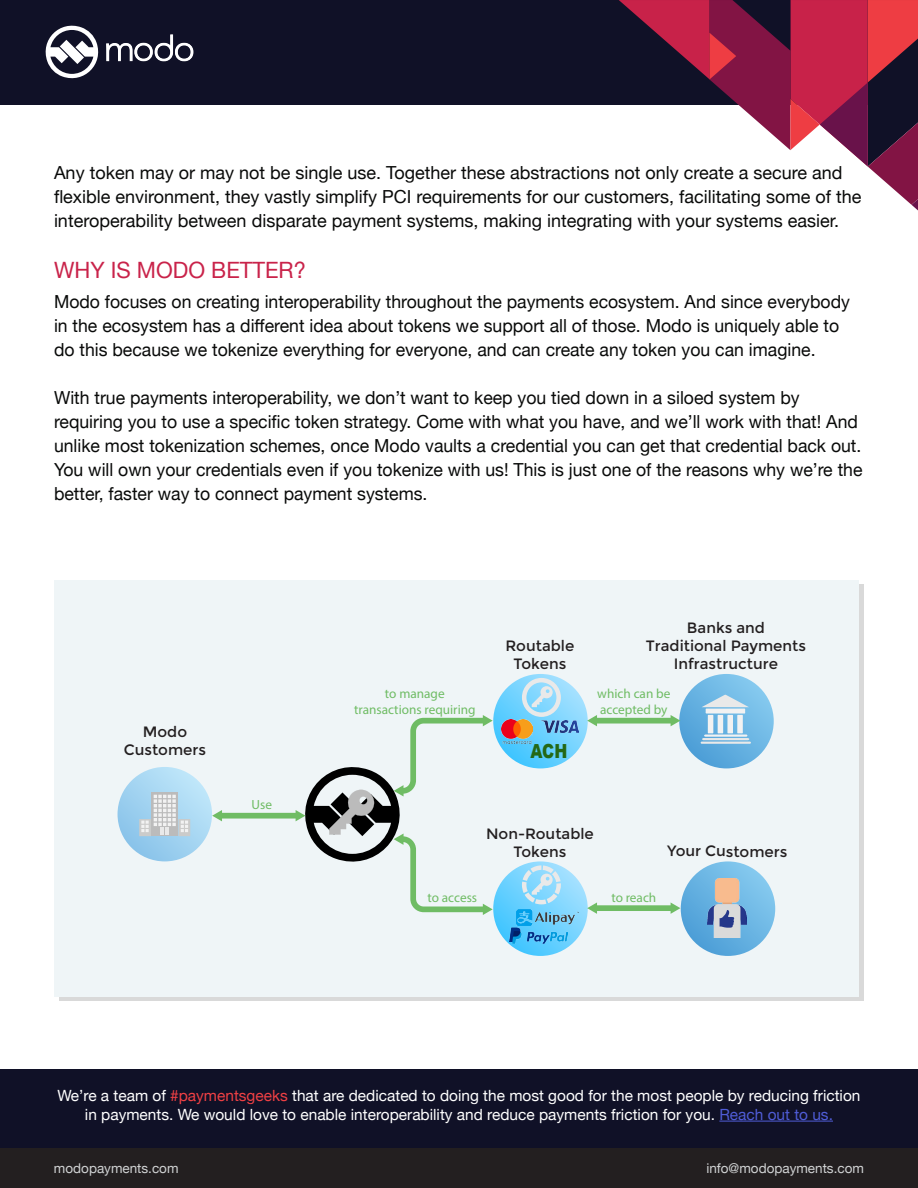
<style>
.page{position:relative;width:918px;height:1188px;background:#fff}
.page>*{position:absolute;margin:0;border:0;box-sizing:border-box;transform-origin:0 0}
.t1{font:22.5px "Helvetica Neue";color:#c9234a}
.t2{font:900 19.35px "Arial";color:#246816;scale:.8 1}
.t3{font:18px/24px "Helvetica Neue";color:#090a09}
.t4{font:15.45px/18.6px "Helvetica Neue";color:#fff;text-align:center}
.t5{font:15px/18px "Montserrat";color:#231f20;text-align:center}
.t6{font:13.5px "Helvetica Neue";color:#d1d3d4}
.t7{font:13.2px/15.9px "Myriad Pro";color:#6fbc64;text-align:center}
.s1{color:#ef4044}
.s2{color:#4f5cd6}
</style>
<div class="page">
<div style="left:0;top:1070px;width:918px;height:78px;background:#101127"></div>
<div style="left:0;top:1148px;width:918px;height:40px;background:#231f20"></div>
<hr style="left:719px;top:1121px;width:114px;height:1px;background:#4f5cd6">
<div style="left:0;top:0;width:918px;height:105px;background:#101127"></div>
<svg style="left:45px;top:25px;width:148px;height:54px"></svg>
<svg style="left:619px;top:0;width:299px;height:210px"></svg>
<div style="left:54px;top:580px;width:804px;height:417px;background:#eff5f7"></div>
<svg style="left:118px;top:767px;width:94px;height:94px;background:#a4d4f1"></svg>
<svg style="left:152px;top:793px;width:26px;height:2px"></svg>
<svg style="left:139px;top:795px;width:51px;height:41px"></svg>
<svg style="left:493px;top:674px;width:95px;height:94px;background:#6fd1fd"></svg>
<svg style="left:522px;top:678px;width:39px;height:39px"></svg>
<img style="left:502px;top:719px;width:31px;height:24px">
<img style="left:541px;top:721px;width:37px;height:12px">
<svg style="left:679px;top:674px;width:95px;height:94px;background:#6ab4e2"></svg>
<svg style="left:701px;top:695px;width:50px;height:49px"></svg>
<svg style="left:681px;top:861px;width:94px;height:95px;background:#6bb4e2"></svg>
<img style="left:707px;top:878px;width:40px;height:59px">
<svg style="left:720px;top:910px;width:14px;height:18px"></svg>
<svg style="left:493px;top:861px;width:95px;height:95px;background:#72d2fe"></svg>
<svg style="left:522px;top:865px;width:39px;height:39px"></svg>
<img style="left:517px;top:910px;width:61px;height:16px">
<img style="left:509px;top:928px;width:59px;height:15px">
<div style="left:220px;top:813px;width:77px;height:6px;background:#6fbc64"></div>
<svg style="left:212px;top:810px;width:10px;height:11px"></svg>
<div style="left:595px;top:718px;width:77px;height:6px;background:#6fbc64"></div>
<svg style="left:587px;top:715px;width:10px;height:11px"></svg>
<svg style="left:671px;top:715px;width:9px;height:11px"></svg>
<div style="left:595px;top:905px;width:77px;height:6px;background:#6fbc64"></div>
<svg style="left:587px;top:902px;width:10px;height:12px"></svg>
<svg style="left:671px;top:903px;width:9px;height:11px"></svg>
<svg style="left:294px;top:715px;width:199px;height:200px"></svg>
<p class="t3" style="left:54px;top:162px;width:809px">Any token may or may not be single use. Together these abstractions not only create a secure and flexible environment, they vastly simplify PCI requirements for our customers, facilitating some of the interoperability between disparate payment systems, making integrating with your systems easier.</p>
<p class="t1" style="left:54px;top:254px;width:253px">WHY IS MODO BETTER?</p>
<p class="t3" style="left:54px;top:291px;width:797px">Modo focuses on creating interoperability throughout the payments ecosystem. And since everybody in the ecosystem has a different idea about tokens we support all of those. Modo is uniquely able to do this because we tokenize everything for everyone, and can create any token you can imagine.</p>
<p class="t3" style="left:54px;top:387px;width:810px">With true payments interoperability, we don’t want to keep you tied down in a siloed system by requiring you to use a specific token strategy. Come with what you have, and we’ll work with that! And unlike most tokenization schemes, once Modo vaults a credential you can get that credential back out.<br>You will own your credentials even if you tokenize with us! This is just one of the reasons why we’re the better, faster way to connect payment systems.</p>
<p class="t5" style="left:124px;top:722px;width:84px">Modo<br>Customers</p>
<p class="t7" style="left:252px;top:796px;width:22px">Use</p>
<p class="t7" style="left:354px;top:685px;width:123px">to manage transactions requiring</p>
<p class="t5" style="left:506px;top:637px;width:70px">Routable<br>Tokens</p>
<p class="t2" style="left:530px;top:737px;width:48px">ACH</p>
<p class="t5" style="left:646px;top:619px;width:162px">Banks and<br>Traditional Payments<br>Infrastructure</p>
<p class="t7" style="left:597px;top:685px;width:75px;text-align:left">which can be accepted by</p>
<p class="t5" style="left:486px;top:824px;width:109px">Non-Routable<br>Tokens</p>
<p class="t7" style="left:427px;top:889px;width:51px">to access</p>
<p class="t5" style="left:667px;top:842px;width:122px">Your Customers</p>
<p class="t7" style="left:611px;top:889px;width:46px">to reach</p>
<p class="t4" style="left:57px;top:1087px;width:805px">We’re a team of <span class="s1">#paymentsgeeks</span> that are dedicated to doing the most good for the most people by reducing friction in payments. We would love to enable interoperability and reduce payments friction for you. <span class="s2">Reach out to us.</span></p>
<p class="t6" style="left:54px;top:1158px;width:126px">modopayments.com</p>
<p class="t6" style="left:706px;top:1158px;width:159px">info@modopayments.com</p>
</div>
